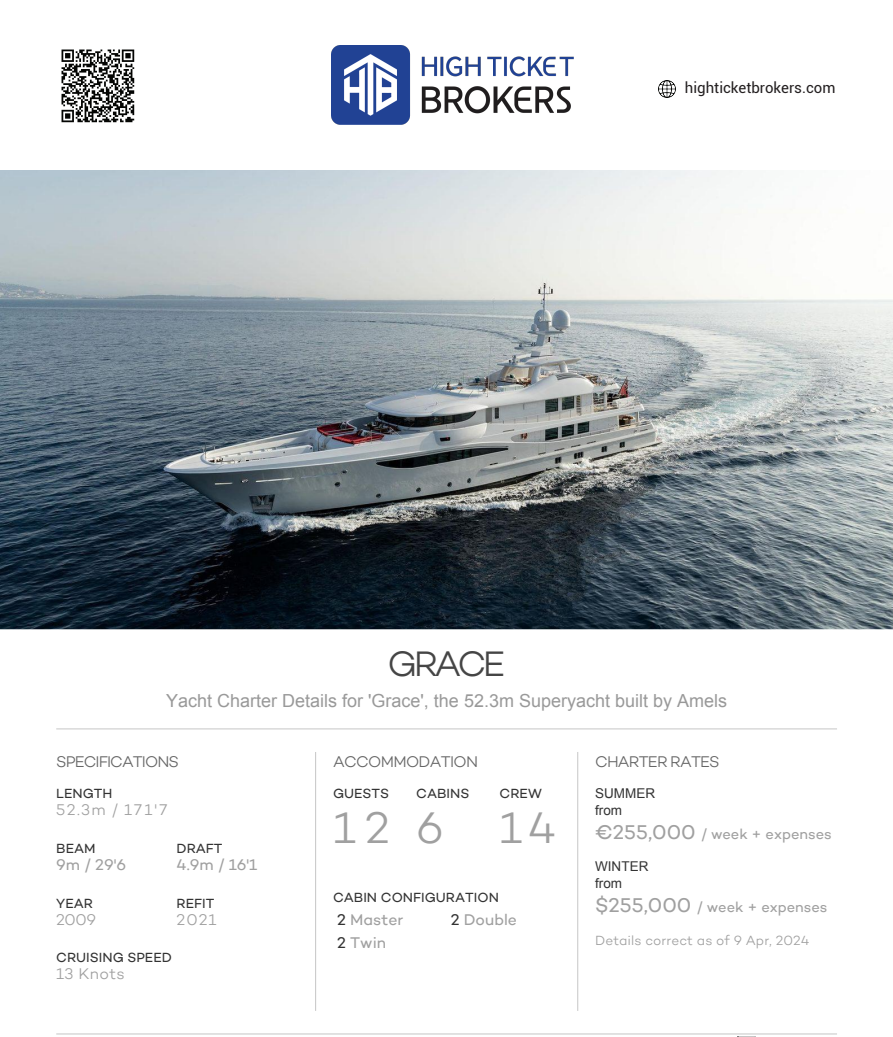
<style>
.page{position:relative;width:893px;height:1037px;background:#fff}
.page>*{position:absolute;margin:0;border:0;box-sizing:border-box;transform-origin:0 0}
.t1{font:300 45px "Campton";color:#a0a0a0}
.t2{font:300 36px "Campton";letter-spacing:-.105em;color:#454545}
.t3{font:18px "Arial";color:#999}
.t4{font:300 15.75px "Campton";letter-spacing:-.05em;color:#666}
.t5{font:15.75px "Campton";color:#a0a0a0}
.t6{font:300 15.75px "Campton";letter-spacing:.02em;color:#a0a0a0}
.t7{font:15px "Roboto";color:#231f20}
.t8{font:14.7px "Campton";color:#a0a0a0}
.t9{font:13.5px "Campton";color:#333}
.t10{font:300 13.5px "Campton";letter-spacing:.005em;color:#a0a0a0}
.t11{font:13.5px/17.1px "Arial";color:#333}
.s1{color:#333}
.s2{font-size:20.25px}
</style>
<div class="page">
<img style="left:0;top:170px;width:893px;height:459px">
<svg style="left:56px;top:728px;width:781px;height:1px"></svg>
<svg style="left:315px;top:752px;width:1px;height:258px"></svg>
<svg style="left:577px;top:752px;width:1px;height:258px"></svg>
<svg style="left:56px;top:1033px;width:781px;height:4px"></svg>
<img style="left:331px;top:45px;width:242px;height:79px">
<img style="left:659px;top:80px;width:17px;height:18px">
<img style="left:61px;top:49px;width:74px;height:74px">
<p class="t7" style="left:685px;top:78px;width:152px">highticketbrokers.com</p>
<h2 class="t2" style="left:388px;top:641px;width:120px">GRACE</h2>
<h3 class="t3" style="left:166px;top:688px;width:563px">Yacht Charter Details for 'Grace', the 52.3m Superyacht built by Amels</h3>
<p class="t4" style="left:56px;top:751px;width:124px">SPECIFICATIONS</p>
<p class="t9" style="left:56px;top:784px;width:58px">LENGTH</p>
<p class="t6" style="left:56px;top:799px;width:113px">52.3m / 171'7</p>
<p class="t9" style="left:56px;top:839px;width:41px">BEAM</p>
<p class="t9" style="left:177px;top:839px;width:47px">DRAFT</p>
<p class="t5" style="left:56px;top:854px;width:72px">9m / 29'6</p>
<p class="t5" style="left:177px;top:854px;width:82px">4.9m / 16'1</p>
<p class="t9" style="left:56px;top:894px;width:38px">YEAR</p>
<p class="t9" style="left:177px;top:894px;width:39px">REFIT</p>
<p class="t6" style="left:56px;top:909px;width:41px">2009</p>
<p class="t6" style="left:177px;top:909px;width:41px">2021</p>
<p class="t9" style="left:56px;top:949px;width:117px">CRUISING SPEED</p>
<p class="t6" style="left:56px;top:964px;width:70px">13 Knots</p>
<p class="t4" style="left:333px;top:751px;width:147px">ACCOMMODATION</p>
<p class="t9" style="left:333px;top:784px;width:58px">GUESTS</p>
<p class="t9" style="left:416px;top:784px;width:55px">CABINS</p>
<p class="t9" style="left:500px;top:784px;width:44px">CREW</p>
<h1 class="t1" style="left:333px;top:799px;width:225px">12 6 14</h1>
<p class="t9" style="left:333px;top:889px;width:167px">CABIN CONFIGURATION</p>
<p class="t5" style="left:337px;top:909px;width:68px"><span class="s1">2</span> Master</p>
<p class="t5" style="left:451px;top:909px;width:68px"><span class="s1">2</span> Double</p>
<p class="t5" style="left:337px;top:932px;width:50px"><span class="s1">2</span> Twin</p>
<p class="t4" style="left:595px;top:751px;width:126px">CHARTER RATES</p>
<p class="t11" style="left:595px;top:784px;width:61px">SUMMER from</p>
<p class="t8" style="left:595px;top:824px;width:238px"><span class="s2">€255,000</span> / week + expenses</p>
<p class="t11" style="left:595px;top:857px;width:55px">WINTER from</p>
<p class="t8" style="left:595px;top:897px;width:234px"><span class="s2">$255,000</span> / week + expenses</p>
<p class="t10" style="left:595px;top:931px;width:216px">Details correct as of 9 Apr, 2024</p>
</div>
